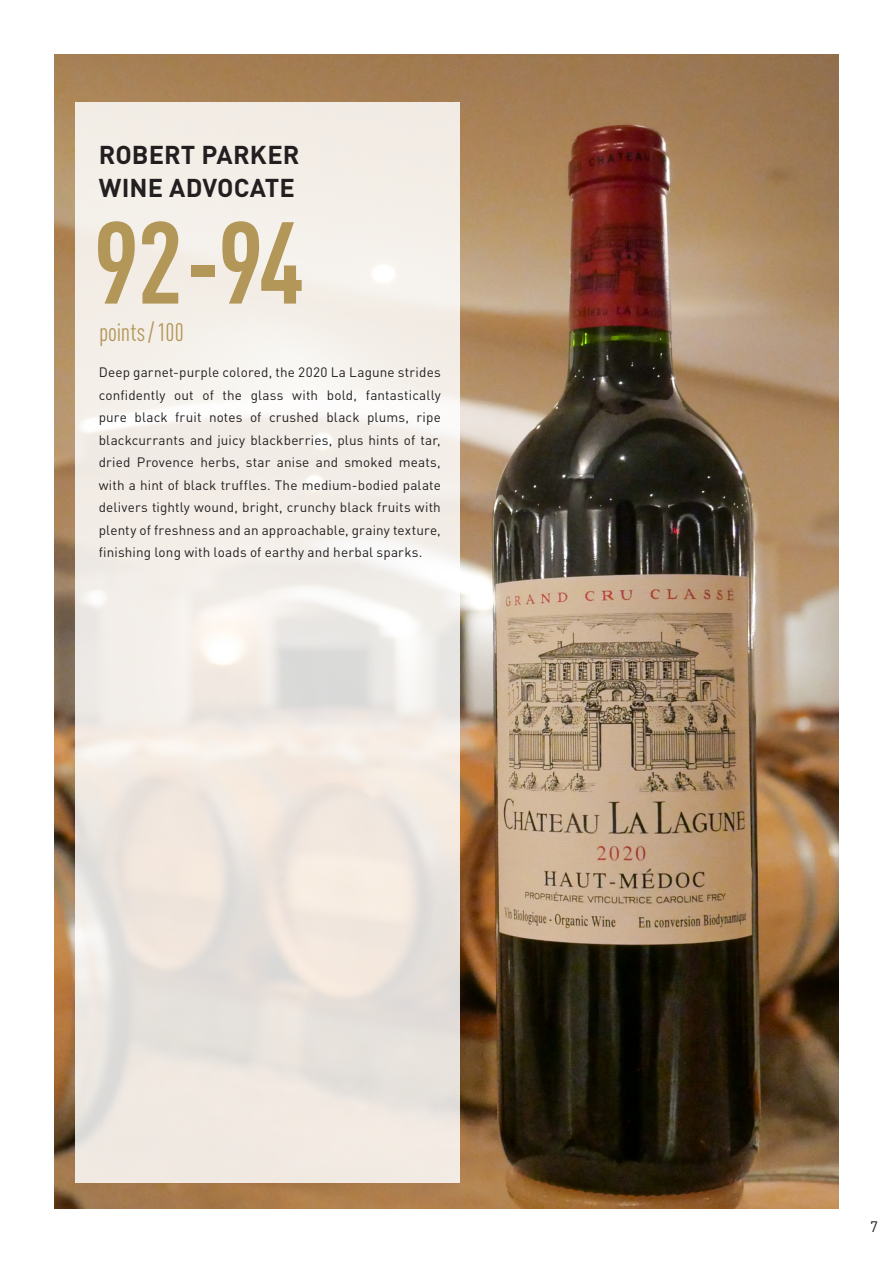
<style>
.page{position:relative;width:893px;height:1263px;background:#fff}
.page>*{position:absolute;margin:0;border:0;box-sizing:border-box;transform-origin:0 0}
.t1{font:700 condensed 114.3px "DIN Pro";color:#b39759}
.t2{font:700 25.5px "DIN Pro";color:#231f20}
.t3{font:condensed 25.05px "DIN Pro";color:#b39759}
.t4{font:15px "DIN Pro";color:#231f20}
.t5{font:13.5px/22.5px "DIN Pro";letter-spacing:.01em;color:#231f20;text-align:justify}
</style>
<div class="page">
<img style="left:54px;top:54px;width:785px;height:1155px">
<svg style="left:75px;top:102px;width:384px;height:1080px;background:#f0eae4"></svg>
<p class="t2" style="left:99px;top:137px;width:202px">ROBERT PARKER</p>
<p class="t2" style="left:99px;top:171px;width:197px">WINE ADVOCATE</p>
<p class="t1" style="left:93px;top:177px;width:212px">92-94</p>
<p class="t3" style="left:99px;top:314px;width:86px">points/100</p>
<p class="t5" style="left:99px;top:360px;width:344px">Deep garnet-purple colored, the 2020 La Lagune strides confidently out of the glass with bold, fantastically pure black fruit notes of crushed black plums, ripe blackcurrants and juicy blackberries, plus hints of tar, dried Provence herbs, star anise and smoked meats, with a hint of black truffles. The medium-bodied palate delivers tightly wound, bright, crunchy black fruits with plenty of freshness and an approachable, grainy texture, finishing long with loads of earthy and herbal sparks.</p>
<p class="t4" style="left:870px;top:1215px;width:9px">7</p>
</div>
